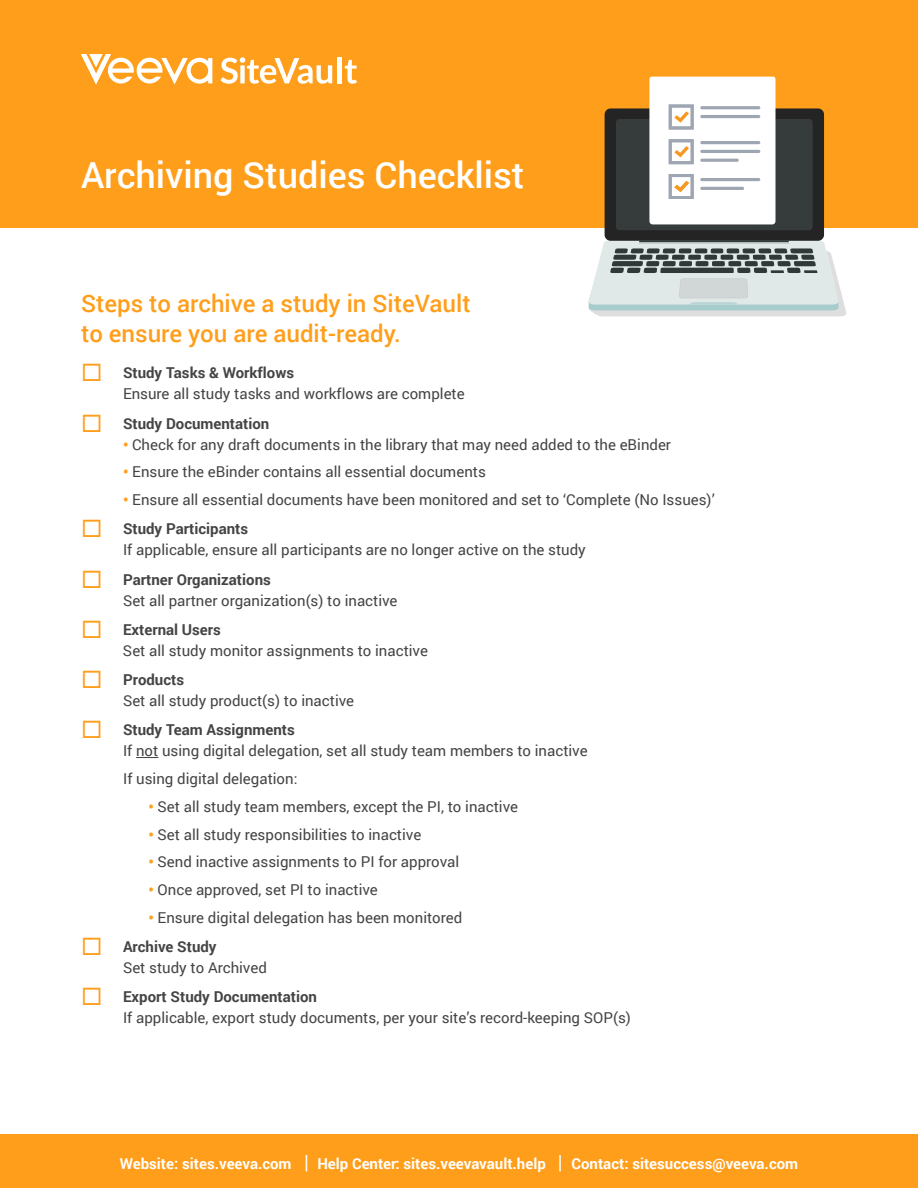
<style>
.page{position:relative;width:918px;height:1188px;background:#fff}
.page>*{position:absolute;margin:0;border:0;box-sizing:border-box;transform-origin:0 0}
.t1{font:500 36px "Roboto";color:#fff}
.t2{font:500 24px/30px "Roboto";color:#ff9e1a}
.t3{font:15px/21px "Roboto";color:#444}
.t4{font:700 15px "Roboto";color:#fff}
.t5{font:700 15px "Roboto";color:#444}
.s1{color:#ff9e1a}
.s2{font-weight:700}
.s3{font-weight:700;color:#ff9e1a}
.s4{font-weight:400;font-size:19.5px}
</style>
<div class="page">
<svg style="left:136px;top:757px;width:22px;height:1px"></svg>
<div style="left:0;top:0;width:918px;height:228px;background:#ff9e1a"></div>
<div style="left:0;top:1134px;width:918px;height:54px;background:#ff9e1a"></div>
<svg style="left:221px;top:57px;width:111px;height:27px"></svg>
<div style="left:337px;top:57px;width:5px;height:26px;background:#fff"></div>
<svg style="left:345px;top:60px;width:12px;height:24px"></svg>
<svg style="left:81px;top:54px;width:131px;height:30px"></svg>
<svg style="left:588px;top:240px;width:259px;height:76px;background:#bec6c6"></svg>
<div style="left:605px;top:108px;width:219px;height:133px;background:#242424;border-radius:6px"></div>
<div style="left:616px;top:119px;width:197px;height:111px;background:#363b3b;border-radius:3px"></div>
<hr style="left:639px;top:240px;width:150px;height:2px;background:#303838">
<hr style="left:639px;top:242px;width:150px;height:2px;background:#bac2c2">
<svg style="left:649px;top:77px;width:127px;height:147px;background:#f2f2f2"></svg>
<h1 class="t1" style="left:81px;top:150px;width:445px">Archiving Studies Checklist</h1>
<h2 class="t2" style="left:81px;top:288px;width:391px">Steps to archive a study in SiteVault to ensure you are audit-ready.</h2>
<p class="t3" style="left:123px;top:362px;width:343px;text-indent:-42px"><span class="s1">◻</span> <span class="s2">Study Tasks &amp; Workflows<br></span>Ensure all study tasks and workflows are complete</p>
<p class="t5" style="left:81px;top:413px;width:190px"><span class="s1">◻</span> Study Documentation</p>
<p class="t3" style="left:123px;top:433px;width:550px"><span class="s3">•</span> Check for any draft documents in the library that may need added to the eBinder</p>
<p class="t3" style="left:123px;top:461px;width:364px"><span class="s3">•</span> Ensure the eBinder contains all essential documents</p>
<p class="t3" style="left:123px;top:489px;width:593px"><span class="s3">•</span> Ensure all essential documents have been monitored and set to ‘Complete (No Issues)’</p>
<p class="t3" style="left:123px;top:518px;width:464px;text-indent:-42px"><span class="s1">◻</span> <span class="s2">Study Participants<br></span>If applicable, ensure all participants are no longer active on the study</p>
<p class="t3" style="left:123px;top:568px;width:276px;text-indent:-42px"><span class="s1">◻</span> <span class="s2">Partner Organizations<br></span>Set all partner organization(s) to inactive</p>
<p class="t3" style="left:123px;top:619px;width:306px;text-indent:-42px"><span class="s1">◻</span> <span class="s2">External Users<br></span>Set all study monitor assignments to inactive</p>
<p class="t3" style="left:123px;top:669px;width:233px;text-indent:-42px"><span class="s1">◻</span> <span class="s2">Products<br></span>Set all study product(s) to inactive</p>
<p class="t3" style="left:123px;top:719px;width:466px;text-indent:-42px"><span class="s1">◻</span> <span class="s2">Study Team Assignments<br></span>If not using digital delegation, set all study team members to inactive</p>
<p class="t3" style="left:123px;top:768px;width:176px">If using digital delegation:</p>
<p class="t3" style="left:149px;top:796px;width:371px"><span class="s3">•</span> Set all study team members, except the PI, to inactive</p>
<p class="t3" style="left:149px;top:823px;width:274px"><span class="s3">•</span> Set all study responsibilities to inactive</p>
<p class="t3" style="left:149px;top:851px;width:312px"><span class="s3">•</span> Send inactive assignments to PI for approval</p>
<p class="t3" style="left:149px;top:879px;width:231px"><span class="s3">•</span> Once approved, set PI to inactive</p>
<p class="t3" style="left:149px;top:907px;width:315px"><span class="s3">•</span> Ensure digital delegation has been monitored</p>
<p class="t3" style="left:123px;top:936px;width:145px;text-indent:-42px"><span class="s1">◻</span> <span class="s2">Archive Study<br></span>Set study to Archived</p>
<p class="t3" style="left:123px;top:986px;width:509px;text-indent:-42px"><span class="s1">◻</span> <span class="s2">Export Study Documentation<br></span>If applicable, export study documents, per your site’s record-keeping SOP(s)</p>
<p class="t4" style="left:120px;top:1153px;width:680px">Website: sites.veeva.com <span class="s4">|</span> Help Center: sites.veevavault.help <span class="s4">|</span> Contact: sitesuccess@veeva.com</p>
</div>
